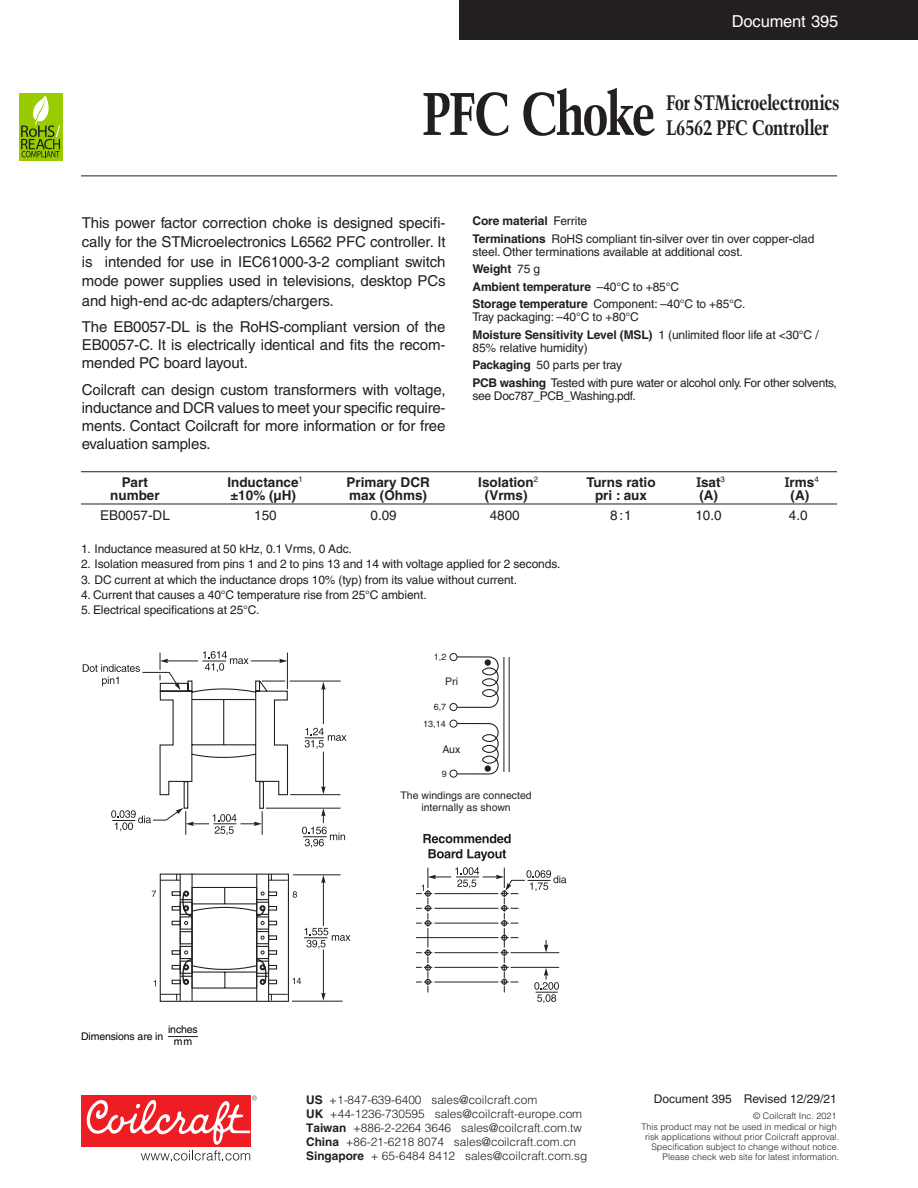
<style>
.page{position:relative;width:918px;height:1188px;background:#fff}
.page>*{position:absolute;margin:0;border:0;box-sizing:border-box;transform-origin:0 0}
.Headline{font:700 condensed 60px "Trump Mediaeval";letter-spacing:-.045em;color:#231f20}
.Subhead_-_14_Point_T{font:700 condensed 21px/25.2px "Trump Mediaeval";letter-spacing:-.02em;color:#231f20}
.Document_number{font:16.5px "Helvetica";letter-spacing:-.01em;color:#fff}
.Body_copy{font:15px/18px "Helvetica";letter-spacing:-.01em;color:#231f20;text-align:justify}
.Specs_Head{font:700 13.5px "Helvetica";color:#231f20}
.Specs{font:13.5px "Helvetica";color:#231f20}
.Points{font:12px/13.5px "Helvetica";letter-spacing:-.01em;color:#231f20}
.Notes{font:12px "Helvetica";letter-spacing:-.01em;color:#231f20}
.Points-2{font:700 12px "Helvetica";letter-spacing:-.01em;color:#231f20}
.t1{font:300 11.85px "Helvetica";color:#231f20}
.t2{font:700 11.85px/14.1px "Helvetica";color:#231f20}
.t3{font:10.5px/12.1px "Helvetica";color:#231f20;text-align:center}
.Dimensions{font:10.5px/12px "Helvetica";letter-spacing:-.01em;color:#000;text-align:center}
.t4{font:300 9px/9.9px "Helvetica";color:#231f20;text-align:right}
.t5{font:9px "Helvetica";color:#231f20}
.s1{font-weight:400}
.s2{font-weight:700}
.s3{font-family:"Glypha"}
</style>
<div class="page">
<div style="left:459px;top:0;width:459px;height:40px;background:#231f20"></div>
<hr style="left:81px;top:176px;width:756px;height:1px;background:#231f20">
<div style="left:81px;top:1096px;width:169px;height:51px;background:#ee1d23"></div>
<svg style="left:86px;top:1096px;width:171px;height:65px"></svg>
<div style="left:19px;top:93px;width:43px;height:67px;background:#9c0"></div>
<svg style="left:21px;top:95px;width:39px;height:62px"></svg>
<hr style="left:81px;top:471px;width:756px;height:1px;background:#231f20">
<hr style="left:81px;top:504px;width:756px;height:1px;background:#231f20">
<hr style="left:290px;top:681px;width:51px;height:1px;background:#231f20">
<hr style="left:290px;top:794px;width:50px;height:1px;background:#231f20">
<hr style="left:266px;top:808px;width:75px;height:1px;background:#231f20">
<hr style="left:292px;top:1001px;width:51px;height:1px;background:#231f20">
<svg style="left:185px;top:835px;width:375px;height:148px"></svg>
<svg style="left:544px;top:940px;width:4px;height:13px"></svg>
<hr style="left:323px;top:687px;width:1px;height:37px;background:#231f20">
<svg style="left:321px;top:682px;width:5px;height:8px"></svg>
<hr style="left:323px;top:752px;width:1px;height:37px;background:#231f20">
<svg style="left:321px;top:786px;width:5px;height:8px"></svg>
<svg style="left:526px;top:870px;width:40px;height:21px"></svg>
<svg style="left:422px;top:867px;width:89px;height:125px"></svg>
<svg style="left:534px;top:968px;width:25px;height:35px"></svg>
<svg style="left:305px;top:728px;width:41px;height:21px"></svg>
<svg style="left:423px;top:834px;width:88px;height:9px"></svg>
<svg style="left:428px;top:849px;width:78px;height:12px"></svg>
<svg style="left:83px;top:651px;width:206px;height:184px"></svg>
<svg style="left:152px;top:874px;width:198px;height:127px"></svg>
<svg style="left:302px;top:808px;width:43px;height:40px"></svg>
<hr style="left:504px;top:657px;width:1px;height:115px;background:#231f20">
<hr style="left:509px;top:657px;width:1px;height:115px;background:#231f20">
<div style="left:450px;top:653px;width:7px;height:8px;border:1px solid #231f20;border-radius:50%"></div>
<div style="left:450px;top:720px;width:7px;height:8px;border:1px solid #231f20;border-radius:50%"></div>
<div style="left:450px;top:703px;width:7px;height:8px;border:1px solid #231f20;border-radius:50%"></div>
<div style="left:450px;top:770px;width:7px;height:8px;border:1px solid #231f20;border-radius:50%"></div>
<svg style="left:456px;top:656px;width:43px;height:119px"></svg>
<hr style="left:168px;top:1036px;width:30px;height:1px;background:#231f20">
<p class="Document_number" style="left:732px;top:11px;width:108px">Document 395</p>
<p class="Headline" style="left:422px;top:76px;width:235px">PFC Choke</p>
<p class="Subhead_-_14_Point_T" style="left:666px;top:89px;width:175px">For STMicroelectronics<br>L6562 PFC Controller</p>
<p class="Body_copy" style="left:82px;top:213px;width:365px;line-height:19.5px">This power factor correction choke is designed specifi&shy;cally for the STMicroelectronics L6562 PFC controller. It is intended for use in IEC61000-3-2 compliant switch mode power supplies used in televisions, desktop PCs and high-end ac-dc adapters/chargers.</p>
<p class="Body_copy" style="left:82px;top:318px;width:365px">The EB0057-DL is the RoHS-compliant version of the EB0057-C. It is electrically identical and fits the recom&shy;mended PC board layout.</p>
<p class="Body_copy" style="left:82px;top:381px;width:365px">Coilcraft can design custom transformers with voltage, inductance and DCR values to meet your specific require&shy;ments. Contact Coilcraft for more information or for free evaluation samples.</p>
<p class="Points-2" style="left:472px;top:214px;width:116px">Core material <span class="s1">Ferrite</span></p>
<p class="Points" style="left:472px;top:232px;width:343px"><span class="s2">Terminations</span> RoHS compliant tin-silver over tin over copper-clad steel. Other terminations available at additional cost.</p>
<p class="Points-2" style="left:472px;top:262px;width:69px">Weight <span class="s1">75 g</span></p>
<p class="Points-2" style="left:472px;top:279px;width:208px">Ambient temperature <span class="s1">–40°C to +85°C</span></p>
<p class="Points" style="left:472px;top:297px;width:275px"><span class="s2">Storage temperature</span> Component: –40°C to +85°C.<br>Tray packaging: –40°C to +80°C</p>
<p class="Points" style="left:472px;top:328px;width:348px"><span class="s2">Moisture Sensitivity Level (MSL)</span> 1 (unlimited floor life at &lt;30°C /<br>85% relative humidity)</p>
<p class="Points" style="left:472px;top:358px;width:151px"><span class="s2">Packaging</span> 50 parts per tray</p>
<p class="Points" style="left:472px;top:376px;width:366px"><span class="s2">PCB washing</span> Tested with pure water or alcohol only. For other solvents, see Doc787_PCB_Washing.pdf.</p>
<p class="Specs_Head" style="left:122px;top:474px;width:28px">Part</p>
<p class="Specs_Head" style="left:227px;top:474px;width:77px">Inductance<sup>1</sup></p>
<p class="Specs_Head" style="left:346px;top:474px;width:85px">Primary DCR</p>
<p class="Specs_Head" style="left:478px;top:474px;width:61px">Isolation<sup>2</sup></p>
<p class="Specs_Head" style="left:586px;top:474px;width:71px">Turns ratio</p>
<p class="Specs_Head" style="left:696px;top:474px;width:30px"><span class="s3">I</span>sat<sup>3</sup></p>
<p class="Specs_Head" style="left:785px;top:474px;width:35px"><span class="s3">I</span>rms<sup>4</sup></p>
<p class="Specs_Head" style="left:110px;top:487px;width:51px">number</p>
<p class="Specs_Head" style="left:230px;top:487px;width:67px">±10% (µH)</p>
<p class="Specs_Head" style="left:349px;top:487px;width:80px">max (Ohms)</p>
<p class="Specs_Head" style="left:485px;top:487px;width:44px">(Vrms)</p>
<p class="Specs_Head" style="left:595px;top:487px;width:53px">pri : aux</p>
<p class="Specs_Head" style="left:699px;top:487px;width:20px">(A)</p>
<p class="Specs_Head" style="left:791px;top:487px;width:20px">(A)</p>
<p class="Specs" style="left:100px;top:508px;width:71px">EB0057-DL</p>
<p class="Specs" style="left:254px;top:508px;width:24px">150</p>
<p class="Specs" style="left:370px;top:508px;width:28px">0.09</p>
<p class="Specs" style="left:490px;top:508px;width:32px">4800</p>
<p class="Specs" style="left:610px;top:508px;width:23px">8:1</p>
<p class="Specs" style="left:695px;top:508px;width:28px">10.0</p>
<p class="Specs" style="left:789px;top:508px;width:20px">4.0</p>
<p class="Notes" style="left:81px;top:542px;width:272px">1. Inductance measured at 50 kHz, 0.1 Vrms, 0 Adc.</p>
<p class="Notes" style="left:81px;top:557px;width:481px">2. Isolation measured from pins 1 and 2 to pins 13 and 14 with voltage applied for 2 seconds.</p>
<p class="Notes" style="left:81px;top:573px;width:438px">3. DC current at which the inductance drops 10% (typ) from its value without current.</p>
<p class="Notes" style="left:81px;top:588px;width:347px">4. Current that causes a 40°C temperature rise from 25°C ambient.</p>
<p class="Notes" style="left:81px;top:603px;width:180px">5. Electrical specifications at 25°C.</p>
<p class="t5" style="left:434px;top:652px;width:14px">1,2</p>
<p class="t3" style="left:445px;top:675px;width:14px">Pri</p>
<p class="t5" style="left:434px;top:701px;width:14px">6,7</p>
<p class="t5" style="left:423px;top:719px;width:24px">13,14</p>
<p class="Dimensions" style="left:81px;top:1030px;width:84px">Dimensions are in</p>
<p class="Dimensions" style="left:168px;top:1024px;width:31px">inches mm</p>
<p class="t3" style="left:443px;top:744px;width:19px">Aux</p>
<p class="t3" style="left:400px;top:789px;width:133px">The windings are connected internally as shown</p>
<p class="t5" style="left:442px;top:769px;width:7px">9</p>
<p class="Points" style="left:654px;top:1092px;width:185px">Document 395 Revised 12/29/21</p>
<p class="t1" style="left:306px;top:1092px;width:233px"><span class="s2">US</span> +1-847-639-6400 sales@coilcraft.com</p>
<p class="t1" style="left:330px;top:1107px;width:254px">+44-1236-730595 sales@coilcraft-europe.com</p>
<p class="t1" style="left:353px;top:1121px;width:231px">+886-2-2264 3646 sales@coilcraft.com.tw</p>
<p class="t1" style="left:346px;top:1135px;width:232px">+86-21-6218 8074 sales@coilcraft.com.cn</p>
<p class="t1" style="left:371px;top:1149px;width:218px">+ 65-6484 8412 sales@coilcraft.com.sg</p>
<p class="t2" style="left:306px;top:1107px;width:60px">UK<br>Taiwan<br>China<br>Singapore</p>
<p class="t4" style="left:641px;top:1110px;width:197px;line-height:11.4px">© Coilcraft Inc. 2021<br>This product may not be used in medical or high</p>
<p class="t4" style="left:645px;top:1132px;width:196px">risk applications without prior Coilcraft approval.<br>Specification subject to change without notice.<br>Please check web site for latest information.</p>
</div>
